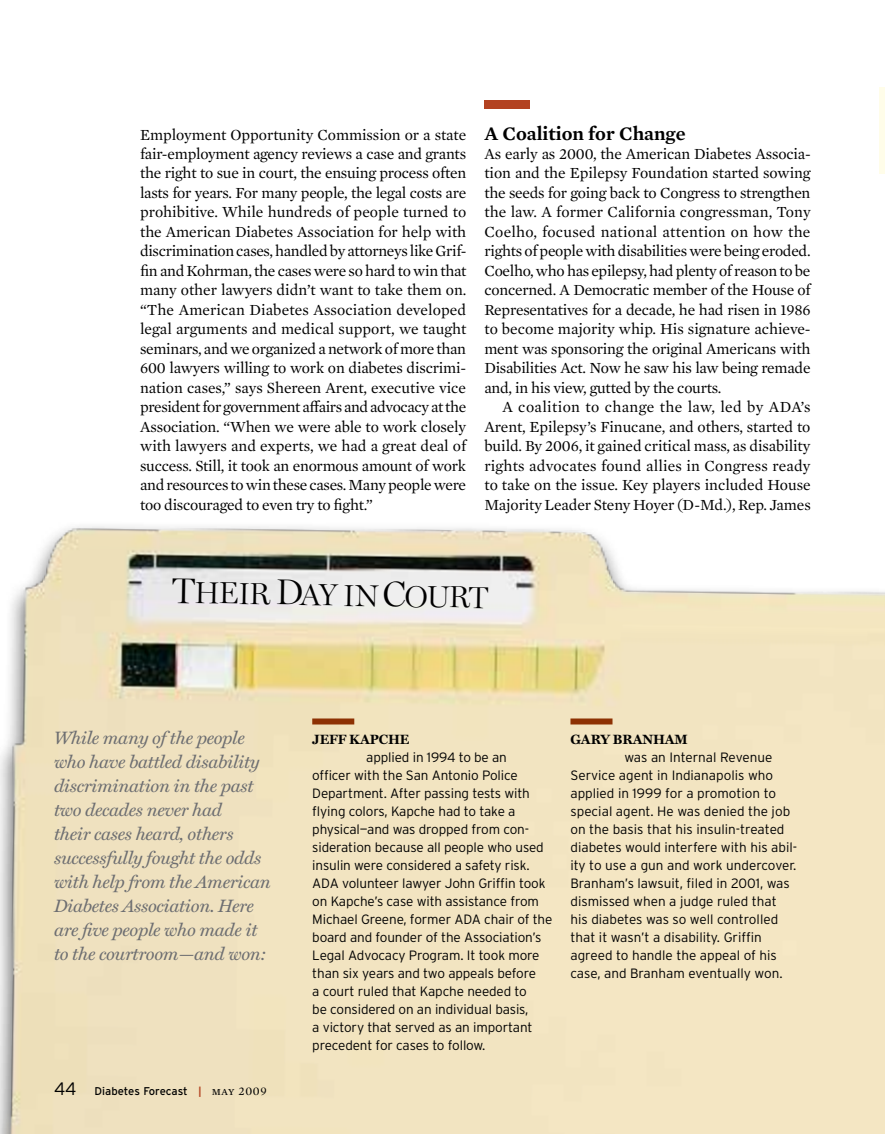
<style>
.page{position:relative;width:885px;height:1134px;background:#fff}
.page>*{position:absolute;margin:0;border:0;box-sizing:border-box;transform-origin:0 0}
.t1{font:30.6px "Miller Display Light SC850";color:#000}
.t2{font:600 19.5px "Mercury Text G1";color:#000}
.t3{font:italic 18px/24px "Miller Text";letter-spacing:-.015em;color:#6d6e71}
.t4{font:15.75px/19.5px "Mercury Text G1";letter-spacing:-.015em;color:#000;text-align:justify}
.t5{font:300 13.5px/18px "Interstate";letter-spacing:-.01em;color:#000}
.t6{font:700 13.5px "Miller Text";letter-spacing:-.01em;color:#000}
.t7{font:11.25px "Interstate";letter-spacing:-.005em;color:#000}
.s1{font-size:36px}
.s2{font-weight:300;font-size:18px}
.s3{font-weight:700;font-size:10.5px;color:#b34221}
.s4{font-family:"Mercury Text G1";font-size:12px}
</style>
<div class="page">
<div style="left:879px;top:87px;width:5px;height:87px;background:#fffde9"></div>
<img style="left:0;top:526px;width:884px;height:608px">
<div style="left:484px;top:100px;width:45px;height:10px;background:#b34221"></div>
<div style="left:570px;top:718px;width:42px;height:6px;background:#8d3103"></div>
<div style="left:312px;top:718px;width:42px;height:6px;background:#8d3103"></div>
<p class="t4" style="left:140px;top:124px;width:329px">Employment Opportunity Commission or a state fair-employment agency reviews a case and grants the right to sue in court, the ensuing process often lasts for years. For many people, the legal costs are prohibitive. While hundreds of people turned to the American Diabetes Association for help with discrimination cases, handled by attorneys like Grif&shy;fin and Kohrman, the cases were so hard to win that many other lawyers didn’t want to take them on. “The American Diabetes Association developed legal arguments and medical support, we taught seminars, and we organized a network of more than 600 lawyers willing to work on diabetes discrimi&shy;nation cases,” says Shereen Arent, executive vice president for government affairs and advocacy at the Association. “When we were able to work closely with lawyers and experts, we had a great deal of success. Still, it took an enormous amount of work and resources to win these cases. Many people were too discouraged to even try to fight.”</p>
<p class="t2" style="left:484px;top:118px;width:202px">A Coalition for Change</p>
<p class="t4" style="left:484px;top:143px;width:329px">As early as 2000, the American Diabetes Associa&shy;tion and the Epilepsy Foundation started sowing the seeds for going back to Congress to strengthen the law. A former California congressman, Tony Coelho, focused national attention on how the rights of people with disabilities were being eroded.<br>Coelho, who has epilepsy, had plenty of reason to be concerned. A Democratic member of the House of Representatives for a decade, he had risen in 1986 to become majority whip. His signature achieve&shy;ment was sponsoring the original Americans with Disabilities Act. Now he saw his law being remade and, in his view, gutted by the courts.</p>
<p class="t4" style="left:484px;top:397px;width:328px;text-indent:18px">A coalition to change the law, led by ADA’s Arent, Epilepsy’s Finucane, and others, started to build. By 2006, it gained critical mass, as disability rights advocates found allies in Congress ready to take on the issue. Key players included House Majority Leader Steny Hoyer (D-Md.), Rep. James</p>
<h1 class="t1" style="left:173px;top:574px;width:313px;rotate:1deg"><span class="s1">T</span>heir <span class="s1">D</span>ay in <span class="s1">C</span>ourt</h1>
<p class="t3" style="left:54px;top:726px;width:218px">While many of the people who have battled disability discrimination in the past two decades never had<br>their cases heard, others successfully fought the odds with help from the American<br>Diabetes Association. Here are five people who made it to the courtroom—and won:</p>
<p class="t6" style="left:570px;top:731px;width:119px">GARY BRANHAM</p>
<p class="t6" style="left:312px;top:731px;width:99px">JEFF KAPCHE</p>
<p class="t5" style="left:312px;top:748px;width:242px;text-indent:54px">applied in 1994 to be an<br>officer with the San Antonio Police Department. After passing tests with flying colors, Kapche had to take a physical—and was dropped from con&shy;sideration because all people who used insulin were considered a safety risk.<br>ADA volunteer lawyer John Griffin took on Kapche’s case with assistance from Michael Greene, former ADA chair of the board and founder of the Association’s Legal Advocacy Program. It took more than six years and two appeals before<br>a court ruled that Kapche needed to<br>be considered on an individual basis,<br>a victory that served as an important precedent for cases to follow.</p>
<p class="t5" style="left:570px;top:748px;width:228px;text-indent:54px">was an Internal Revenue Service agent in Indianapolis who applied in 1999 for a promotion to special agent. He was denied the job on the basis that his insulin-treated diabetes would interfere with his abil&shy;ity to use a gun and work undercover.<br>Branham’s lawsuit, filed in 2001, was dismissed when a judge ruled that his diabetes was so well controlled that it wasn’t a disability. Griffin agreed to handle the appeal of his case, and Branham eventually won.</p>
<p class="t7" style="left:54px;top:1085px;width:214px"><span class="s2">44</span> Diabetes Forecast <span class="s3">|</span> <span class="s4">may 2009</span></p>
</div>
